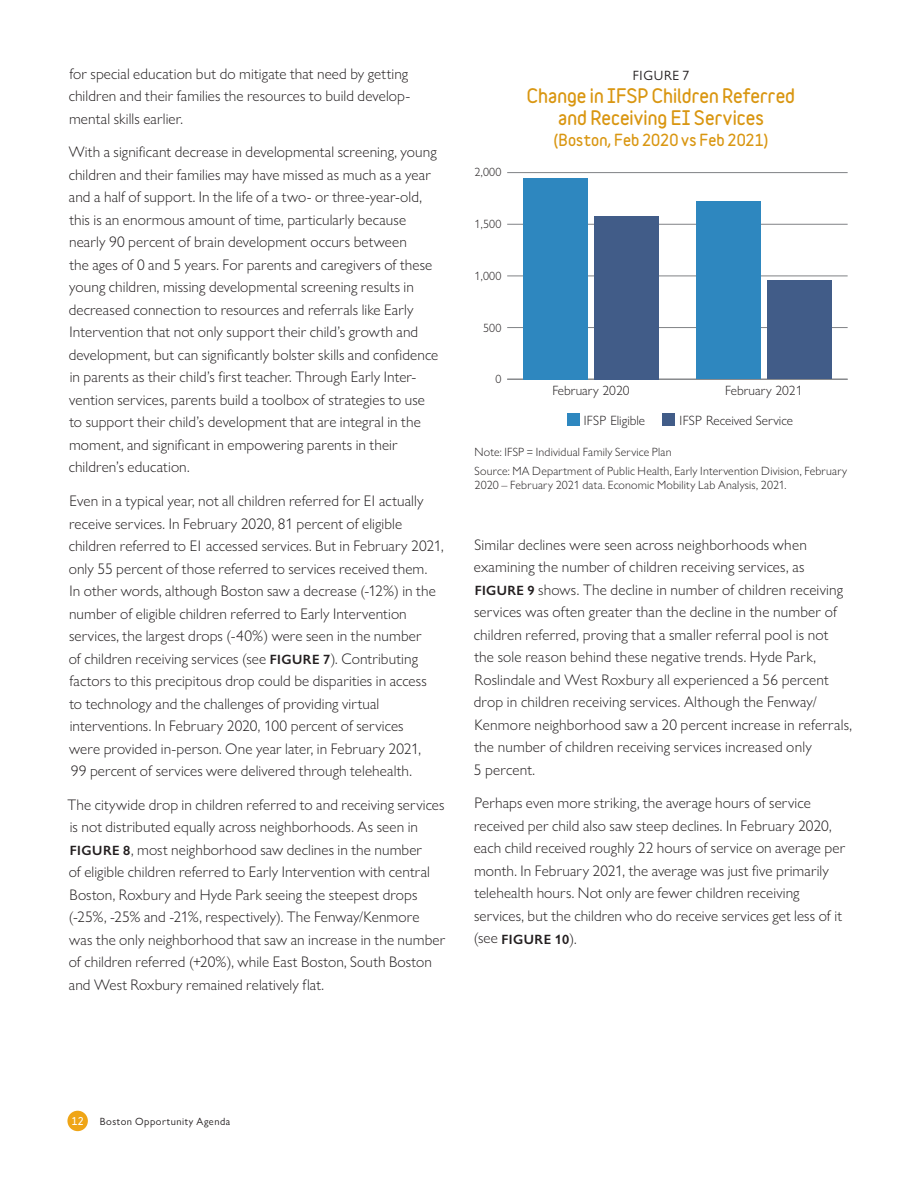
<style>
.page{position:relative;width:918px;height:1188px;background:#fff}
.page>*{position:absolute;margin:0;border:0;box-sizing:border-box;transform-origin:0 0}
.t1{font:900 18px/22.5px "Variable";letter-spacing:.005em;color:#d99611;text-align:center}
.t2{font:300 15.3px/22.5px "Gill Sans Nova";letter-spacing:.01em;color:#231f20}
.t3{font:900 15px "Variable";letter-spacing:.005em;color:#d99611}
.t4{font:300 13.5px "Gill Sans Nova";color:#231f20}
.t5{font:600 13.5px "Gill Sans Nova";letter-spacing:.035em;color:#231f20}
.t6{font:13.5px "Gill Sans Nova";letter-spacing:.05em;color:#231f20}
.t7{font:300 12px/19.5px "Gill Sans Nova";letter-spacing:.015em;color:#231f20}
.t8{font:10.5px "Gill Sans Nova";letter-spacing:.05em;color:#231f20}
.t9{font:900 9.75px "Variable";color:#fff}
.s1{font-weight:600;font-size:13.5px}
.s2{font-weight:300;font-size:15.3px}
</style>
<div class="page">
<div style="left:67px;top:1111px;width:21px;height:20px;background:#efa516;border-radius:50%"></div>
<div style="left:662px;top:414px;width:13px;height:12px;background:#415c88"></div>
<hr style="left:507px;top:379px;width:341px;height:1px;background:#808285">
<hr style="left:507px;top:327px;width:341px;height:1px;background:#808285">
<hr style="left:507px;top:276px;width:341px;height:1px;background:#808285">
<hr style="left:507px;top:224px;width:341px;height:1px;background:#808285">
<hr style="left:507px;top:172px;width:341px;height:1px;background:#808285">
<div style="left:595px;top:216px;width:64px;height:163px;background:#415c88"></div>
<div style="left:767px;top:281px;width:65px;height:98px;background:#415c88"></div>
<div style="left:523px;top:178px;width:64px;height:201px;background:#2e87bf"></div>
<div style="left:696px;top:201px;width:64px;height:178px;background:#2e87bf"></div>
<div style="left:567px;top:414px;width:12px;height:12px;background:#2e87bf"></div>
<p class="t2" style="left:69px;top:62px;width:343px">for special education but do mitigate that need by getting children and their families the resources to build develop&shy;mental skills earlier.</p>
<p class="t2" style="left:69px;top:141px;width:371px">With a significant decrease in developmental screening, young children and their families may have missed as much as a year and a half of support. In the life of a two- or three-year-old, this is an enormous amount of time, particularly because nearly 90 percent of brain development occurs between<br>the ages of 0 and 5 years. For parents and caregivers of these young children, missing developmental screening results in decreased connection to resources and referrals like Early Intervention that not only support their child’s growth and development, but can significantly bolster skills and confidence in parents as their child’s first teacher. Through Early Inter&shy;vention services, parents build a toolbox of strategies to use to support their child’s development that are integral in the moment, and significant in empowering parents in their children’s education.</p>
<p class="t2" style="left:69px;top:489px;width:377px">Even in a typical year, not all children referred for EI actually receive services. In February 2020, 81 percent of eligible children referred to EI accessed services. But in February 2021, only 55 percent of those referred to services received them.<br>In other words, although Boston saw a decrease (-12%) in the number of eligible children referred to Early Intervention services, the largest drops (-40%) were seen in the number<br>of children receiving services (see <span class="s1">FIGURE 7</span>). Contributing factors to this precipitous drop could be disparities in access<br>to technology and the challenges of providing virtual interventions. In February 2020, 100 percent of services<br>were provided in-person. One year later, in February 2021,<br>99 percent of services were delivered through telehealth.</p>
<p class="t2" style="left:67px;top:793px;width:379px">The citywide drop in children referred to and receiving services is not distributed equally across neighborhoods. As seen in <span class="s1">FIGURE 8</span>, most neighborhood saw declines in the number<br>of eligible children referred to Early Intervention with central Boston, Roxbury and Hyde Park seeing the steepest drops (-25%, -25% and -21%, respectively). The Fenway/Kenmore was the only neighborhood that saw an increase in the number of children referred (+20%), while East Boston, South Boston and West Roxbury remained relatively flat.</p>
<p class="t7" style="left:474px;top:162px;width:29px">2,000</p>
<p class="t7" style="left:474px;top:214px;width:29px">1,500</p>
<p class="t7" style="left:474px;top:266px;width:29px">1,000</p>
<p class="t7" style="left:483px;top:318px;width:20px">500</p>
<p class="t7" style="left:496px;top:369px;width:7px">0</p>
<p class="t6" style="left:633px;top:67px;width:58px">FIGURE 7</p>
<p class="t1" style="left:527px;top:84px;width:270px">Change in IFSP Children Referred and Receiving EI Services</p>
<p class="t3" style="left:554px;top:130px;width:216px">(Boston, Feb 2020 vs Feb 2021)</p>
<p class="t4" style="left:552px;top:382px;width:79px">February 2020</p>
<p class="t4" style="left:725px;top:382px;width:79px">February 2021</p>
<p class="t4" style="left:584px;top:412px;width:63px">IFSP Eligible</p>
<p class="t4" style="left:680px;top:412px;width:115px">IFSP Received Service</p>
<p class="t7" style="left:475px;top:442px;width:374px">Note: IFSP = Individual Family Service Plan<br>Source: MA Department of Public Health, Early Intervention Division, February</p>
<p class="t7" style="left:475px;top:475px;width:314px">2020 – February 2021 data. Economic Mobility Lab Analysis, 2021.</p>
<p class="t2" style="left:474px;top:533px;width:380px">Similar declines were seen across neighborhoods when examining the number of children receiving services, as <span class="s1">FIGURE 9</span> shows. The decline in number of children receiving services was often greater than the decline in the number of children referred, proving that a smaller referral pool is not<br>the sole reason behind these negative trends. Hyde Park, Roslindale and West Roxbury all experienced a 56 percent drop in children receiving services. Although the Fenway/ Kenmore neighborhood saw a 20 percent increase in referrals, the number of children receiving services increased only<br>5 percent.</p>
<p class="t2" style="left:474px;top:792px;width:373px">Perhaps even more striking, the average hours of service received per child also saw steep declines. In February 2020, each child received roughly 22 hours of service on average per month. In February 2021, the average was just five primarily telehealth hours. Not only are fewer children receiving services, but the children who do receive services get less of it</p>
<p class="t5" style="left:474px;top:931px;width:104px"><span class="s2">(see</span> FIGURE 10<span class="s2">).</span></p>
<p class="t9" style="left:72px;top:1115px;width:14px">12</p>
<p class="t8" style="left:100px;top:1115px;width:132px">Boston Opportunity Agenda</p>
</div>
